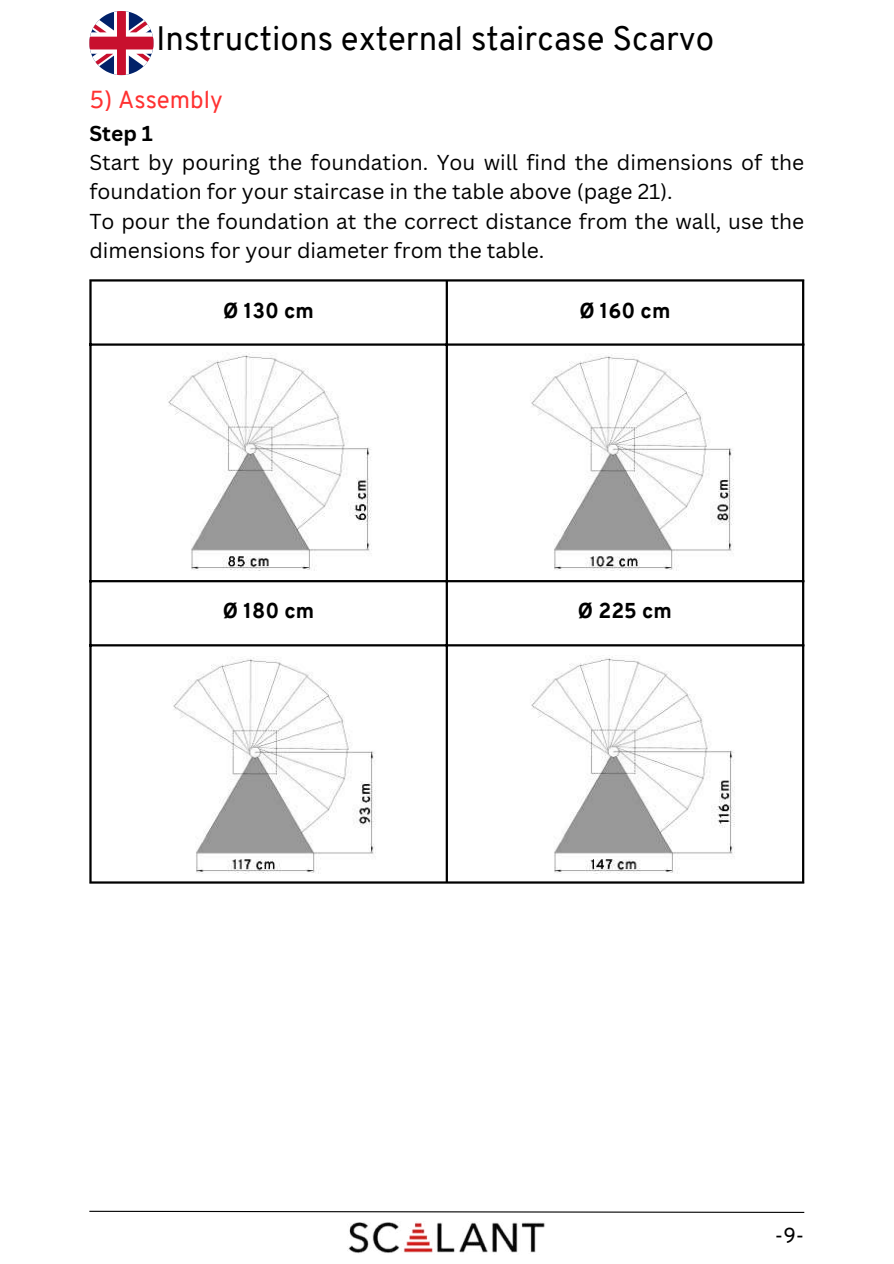
<style>
.page{position:relative;width:894px;height:1264px;background:#fff}
.page>*{position:absolute;margin:0;border:0;box-sizing:border-box;transform-origin:0 0}
.t1{font:33px "Overpass";color:#000}
.t2{font:24px "Overpass";color:#ff3131}
.t3{font:21px/29.2px "Canva Sans";color:#000}
.t4{font:800 21px "Overpass";color:#000}
.t5{font:700 21px "Canva Sans";color:#000}
.t6{font:21px "Overpass";color:#000}
</style>
<div class="page">
<svg style="left:89px;top:1210px;width:716px;height:3px"></svg>
<hr style="left:89px;top:281px;width:3px;height:600px;background:#000">
<hr style="left:445px;top:281px;width:3px;height:600px;background:#000">
<hr style="left:801px;top:281px;width:3px;height:600px;background:#000">
<hr style="left:89px;top:279px;width:715px;height:2px;background:#000">
<hr style="left:89px;top:343px;width:715px;height:3px;background:#000">
<hr style="left:89px;top:580px;width:715px;height:2px;background:#000">
<hr style="left:89px;top:644px;width:715px;height:2px;background:#000">
<hr style="left:89px;top:881px;width:715px;height:2px;background:#000">
<img style="left:172px;top:657px;width:204px;height:216px">
<img style="left:167px;top:352px;width:205px;height:218px">
<img style="left:530px;top:354px;width:204px;height:216px">
<img style="left:530px;top:655px;width:205px;height:218px">
<img style="left:348px;top:1222px;width:197px;height:32px">
<svg style="left:89px;top:11px;width:64px;height:64px"></svg>
<h1 class="t1" style="left:156px;top:15px;width:559px">Instructions external staircase Scarvo</h1>
<p class="t2" style="left:89px;top:83px;width:135px">5) Assembly</p>
<p class="t5" style="left:89px;top:121px;width:65px">Step 1</p>
<p class="t3" style="left:89px;top:148px;width:716px">Start by pouring the foundation. You will find the dimensions of the foundation for your staircase in the table above (page 21).<br>To pour the foundation at the correct distance from the wall, use the dimensions for your diameter from the table.</p>
<p class="t4" style="left:223px;top:295px;width:92px">Ø 130 cm</p>
<p class="t4" style="left:579px;top:295px;width:92px">Ø 160 cm</p>
<p class="t4" style="left:223px;top:596px;width:93px">Ø 180 cm</p>
<p class="t4" style="left:577px;top:596px;width:95px">Ø 225 cm</p>
<p class="t6" style="left:774px;top:1220px;width:31px">-9-</p>
</div>
